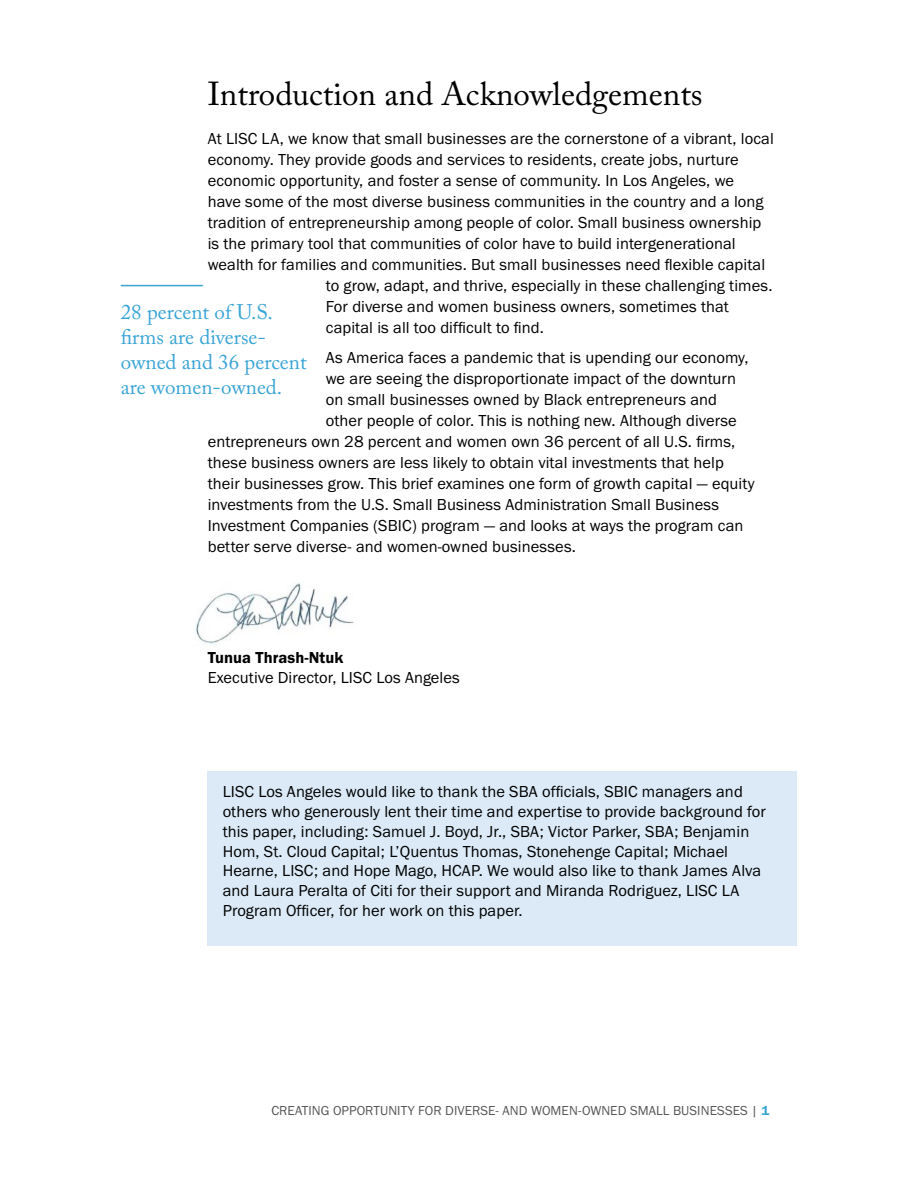
<style>
.page{position:relative;width:918px;height:1188px;background:#fff}
.page>*{position:absolute;margin:0;border:0;box-sizing:border-box;transform-origin:0 0}
.t1{font:33px "Adobe Caslon Pro";color:#000}
.t2{font:21px/25.2px "Adobe Caslon Pro";color:#39a4d6}
.t3{font:16.5px/19.8px "Franklin Gothic URW Boo";letter-spacing:.005em;color:#000}
.t4{font:16.5px "Franklin Gothic URW Dem";letter-spacing:.005em;color:#000}
.t5{font:13.5px "Franklin Gothic URW Boo";letter-spacing:.005em;color:#555}
.s1{font-family:"Franklin Gothic URW Dem";color:#39a4d6}
</style>
<div class="page">
<img style="left:196px;top:583px;width:158px;height:61px">
<div style="left:208px;top:771px;width:589px;height:175px;background:#dbeaf6"></div>
<hr style="left:121px;top:285px;width:82px;height:1px;background:#39a4d6">
<h1 class="t1" style="left:208px;top:75px;width:496px">Introduction and Acknowledgements</h1>
<p class="t3" style="left:208px;top:129px;width:568px">At LISC LA, we know that small businesses are the cornerstone of a vibrant, local</p>
<p class="t3" style="left:208px;top:150px;width:532px">economy. They provide goods and services to residents, create jobs, nurture</p>
<p class="t3" style="left:208px;top:171px;width:528px">economic opportunity, and foster a sense of community. In Los Angeles, we</p>
<p class="t3" style="left:208px;top:192px;width:557px">have some of the most diverse business communities in the country and a long</p>
<p class="t3" style="left:208px;top:213px;width:555px">tradition of entrepreneurship among people of color. Small business ownership</p>
<p class="t3" style="left:208px;top:234px;width:529px">is the primary tool that communities of color have to build intergenerational</p>
<p class="t3" style="left:208px;top:255px;width:559px">wealth for families and communities. But small businesses need flexible capital</p>
<p class="t3" style="left:326px;top:276px;width:448px">to grow, adapt, and thrive, especially in these challenging times.</p>
<p class="t3" style="left:326px;top:297px;width:405px">For diverse and women business owners, sometimes that</p>
<p class="t3" style="left:326px;top:318px;width:220px">capital is all too difficult to find.</p>
<p class="t3" style="left:326px;top:348px;width:424px">As America faces a pandemic that is upending our economy,</p>
<p class="t3" style="left:326px;top:369px;width:412px">we are seeing the disproportionate impact of the downturn</p>
<p class="t3" style="left:326px;top:390px;width:393px">on small businesses owned by Black entrepreneurs and</p>
<p class="t3" style="left:326px;top:411px;width:412px">other people of color. This is nothing new. Although diverse</p>
<p class="t3" style="left:208px;top:432px;width:529px">entrepreneurs own 28 percent and women own 36 percent of all U.S. firms,</p>
<p class="t3" style="left:208px;top:453px;width:518px">these business owners are less likely to obtain vital investments that help</p>
<p class="t3" style="left:208px;top:474px;width:548px">their businesses grow. This brief examines one form of growth capital — equity</p>
<p class="t3" style="left:208px;top:495px;width:513px">investments from the U.S. Small Business Administration Small Business</p>
<p class="t3" style="left:208px;top:516px;width:537px">Investment Companies (SBIC) program — and looks at ways the program can</p>
<p class="t3" style="left:208px;top:537px;width:370px">better serve diverse- and women-owned businesses.</p>
<p class="t2" style="left:121px;top:299px;width:188px">28 percent of U.S. firms are diverse&shy;owned and 36 percent are women-owned.</p>
<p class="t4" style="left:208px;top:647px;width:137px">Tunua Thrash-Ntuk</p>
<p class="t3" style="left:208px;top:667px;width:254px">Executive Director, LISC Los Angeles</p>
<p class="t3" style="left:223px;top:781px;width:545px">LISC Los Angeles would like to thank the SBA officials, SBIC managers and others who generously lent their time and expertise to provide background for this paper, including: Samuel J. Boyd, Jr., SBA; Victor Parker, SBA; Benjamin Hom, St. Cloud Capital; L’Quentus Thomas, Stonehenge Capital; Michael Hearne, LISC; and Hope Mago, HCAP. We would also like to thank James Alva and Laura Peralta of Citi for their support and Miranda Rodriguez, LISC LA Program Officer, for her work on this paper.</p>
<p class="t5" style="left:271px;top:1102px;width:500px">CREATING OPPORTUNITY FOR DIVERSE- AND WOMEN-OWNED SMALL BUSINESSES | <span class="s1">1</span></p>
</div>
